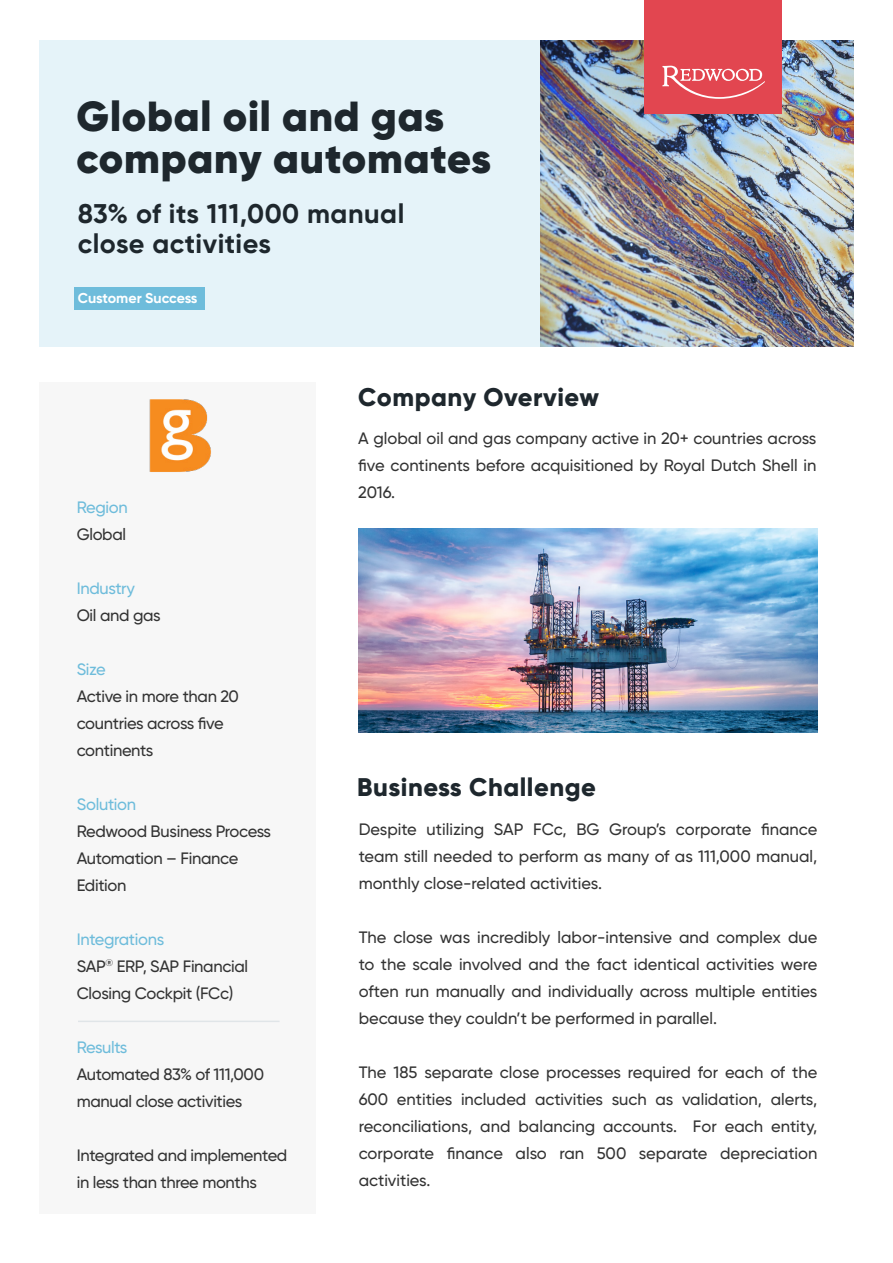
<style>
.page{position:relative;width:893px;height:1263px;background:#fff}
.page>*{position:absolute;margin:0;border:0;box-sizing:border-box;transform-origin:0 0}
.t1{font:900 42px/42px "Gilroy";letter-spacing:.02em;color:#1e272d}
.t2{font:700 27px/30px "Gilroy";letter-spacing:.02em;color:#1e272d}
.t3{font:800 25.5px "Gilroy";letter-spacing:.02em;color:#1e272d}
.t4{font:500 16.5px/27px "Gilroy";letter-spacing:-.02em;color:#333}
.t5{font:500 16.5px "Gilroy";letter-spacing:-.02em;color:#6ebcdb}
.t6{font:700 14.25px "Gilroy";letter-spacing:-.005em;color:#fff}
.s1{color:#6ebcdb}
</style>
<div class="page">
<div style="left:39px;top:40px;width:501px;height:307px;background:#e5f3f9"></div>
<img style="left:540px;top:40px;width:314px;height:307px">
<img style="left:359px;top:529px;width:458px;height:203px">
<div style="left:644px;top:0;width:138px;height:113px;background:#e24650"></div>
<svg style="left:662px;top:66px;width:103px;height:33px"></svg>
<div style="left:39px;top:383px;width:277px;height:831px;background:#f7f7f7"></div>
<hr style="left:78px;top:1020px;width:202px;height:2px;background:#becbd3">
<div style="left:74px;top:287px;width:131px;height:22px;background:#6ebcdb"></div>
<img style="left:149px;top:400px;width:62px;height:72px">
<h1 class="t1" style="left:77px;top:95px;width:416px">Global oil and gas company automates</h1>
<h2 class="t2" style="left:78px;top:199px;width:328px">83% of its 111,000 manual close activities</h2>
<p class="t6" style="left:78px;top:289px;width:121px">Customer Success</p>
<p class="t5" style="left:77px;top:497px;width:52px">Region</p>
<p class="t4" style="left:77px;top:520px;width:51px">Global</p>
<p class="t5" style="left:77px;top:578px;width:60px">Industry</p>
<p class="t4" style="left:77px;top:601px;width:86px">Oil and gas</p>
<p class="t5" style="left:77px;top:659px;width:31px">Size</p>
<p class="t4" style="left:77px;top:682px;width:164px">Active in more than 20 countries across five continents</p>
<p class="t5" style="left:77px;top:794px;width:61px">Solution</p>
<p class="t4" style="left:77px;top:817px;width:196px">Redwood Business Process<br>Automation – Finance<br>Edition</p>
<p class="t4" style="left:77px;top:925px;width:173px"><span class="s1">Integrations<br></span>SAP<sup>®</sup> ERP, SAP Financial<br>Closing Cockpit (FCc)</p>
<p class="t5" style="left:77px;top:1037px;width:52px">Results</p>
<p class="t4" style="left:77px;top:1060px;width:189px">Automated 83% of 111,000 manual close activities</p>
<p class="t4" style="left:77px;top:1141px;width:212px">Integrated and implemented in less than three months</p>
<h3 class="t3" style="left:358px;top:381px;width:242px">Company Overview</h3>
<p class="t4" style="left:358px;top:425px;width:460px;text-align:justify">A global oil and gas company active in 20+ countries across five continents before acquisitioned by Royal Dutch Shell in 2016.</p>
<h3 class="t3" style="left:357px;top:771px;width:240px">Business Challenge</h3>
<p class="t4" style="left:359px;top:815px;width:460px;text-align:justify">Despite utilizing SAP FCc, BG Group’s corporate finance team still needed to perform as many of as 111,000 manual, monthly close-related activities.</p>
<p class="t4" style="left:359px;top:923px;width:460px;text-align:justify">The close was incredibly labor-intensive and complex due to the scale involved and the fact identical activities were often run manually and individually across multiple entities because they couldn’t be performed in parallel.</p>
<p class="t4" style="left:359px;top:1058px;width:460px;text-align:justify">The 185 separate close processes required for each of the 600 entities included activities such as validation, alerts, reconciliations, and balancing accounts. For each entity, corporate finance also ran 500 separate depreciation activities.</p>
</div>
